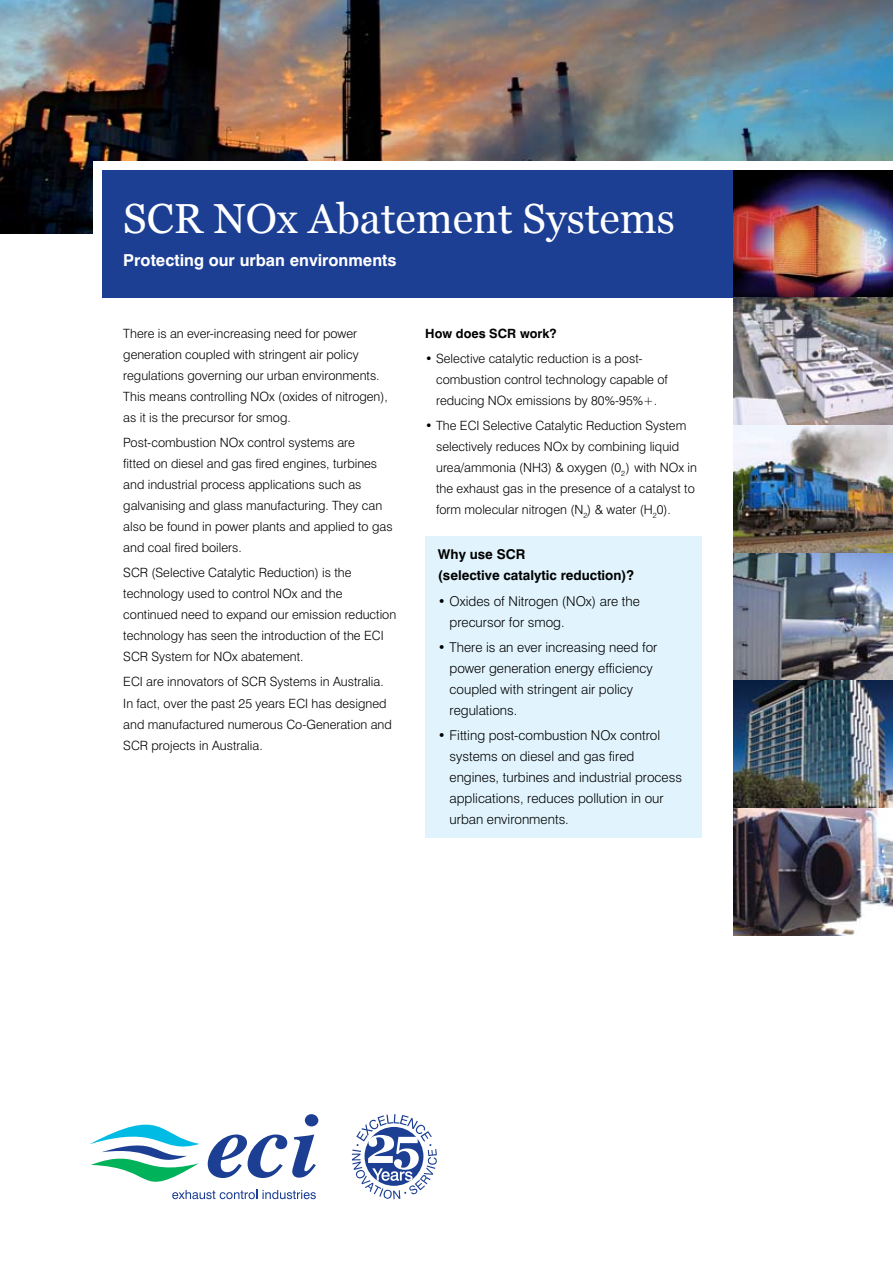
<style>
.page{position:relative;width:893px;height:1263px;background:#fff}
.page>*{position:absolute;margin:0;border:0;box-sizing:border-box;transform-origin:0 0}
.t1{font:42px "Georgia";color:#fff}
.t2{font:700 16.5px "Swiss 721 BT";color:#fff}
.t3{font:300 13.5px/21px "Swiss 721 BT";color:#000}
.t4{font:700 13.5px/21px "Swiss 721 BT";color:#000}
.t5{font:300 12.75px/21px "Swiss 721 BT";color:#000}
.t6{font:700 12.75px "Swiss 721 BT";color:#000}
</style>
<div class="page">
<img style="left:0;top:0;width:893px;height:234px">
<div style="left:94px;top:162px;width:799px;height:136px;background:#fff"></div>
<div style="left:102px;top:170px;width:791px;height:128px;background:#1c3f94"></div>
<img style="left:733px;top:170px;width:160px;height:765px">
<div style="left:305px;top:1114px;width:13px;height:12px;background:#1c3f94;border-radius:50%"></div>
<svg style="left:89px;top:1114px;width:227px;height:85px"></svg>
<svg style="left:352px;top:1114px;width:85px;height:85px"></svg>
<div style="left:425px;top:536px;width:277px;height:302px;background:#e1f4fd"></div>
<h1 class="t1" style="left:123px;top:195px;width:553px">SCR NOx Abatement Systems</h1>
<p class="t2" style="left:123px;top:250px;width:275px">Protecting our urban environments</p>
<p class="t5" style="left:123px;top:322px;width:266px">There is an ever-increasing need for power generation coupled with stringent air policy regulations governing our urban environments.<br>This means controlling NOx (oxides of nitrogen), as it is the precursor for smog.</p>
<p class="t5" style="left:123px;top:432px;width:271px">Post-combustion NOx control systems are<br>fitted on diesel and gas fired engines, turbines and industrial process applications such as galvanising and glass manufacturing. They can also be found in power plants and applied to gas and coal fired boilers.</p>
<p class="t5" style="left:123px;top:562px;width:274px">SCR (Selective Catalytic Reduction) is the technology used to control NOx and the continued need to expand our emission reduction technology has seen the introduction of the ECI SCR System for NOx abatement.</p>
<p class="t5" style="left:123px;top:671px;width:270px">ECI are innovators of SCR Systems in Australia.<br>In fact, over the past 25 years ECI has designed and manufactured numerous Co-Generation and SCR projects in Australia.</p>
<p class="t6" style="left:425px;top:325px;width:133px">How does SCR work?</p>
<p class="t5" style="left:436px;top:348px;width:233px;text-indent:-11px">• Selective catalytic reduction is a post&shy;combustion control technology capable of reducing NOx emissions by 80%-95%+.</p>
<p class="t5" style="left:436px;top:415px;width:262px;text-indent:-11px">• The ECI Selective Catalytic Reduction System selectively reduces NOx by combining liquid urea/ammonia (NH3) &amp; oxygen (0<sub>2</sub>) with NOx in the exhaust gas in the presence of a catalyst to form molecular nitrogen (N<sub>2</sub>) &amp; water (H<sub>2</sub>0).</p>
<p class="t4" style="left:438px;top:544px;width:198px">Why use SCR<br>(selective catalytic reduction)?</p>
<p class="t3" style="left:450px;top:590px;width:192px;text-indent:-12px">• Oxides of Nitrogen (NOx) are the precursor for smog.</p>
<p class="t3" style="left:450px;top:636px;width:209px;text-indent:-12px">• There is an ever increasing need for power generation energy efficiency coupled with stringent air policy regulations.</p>
<p class="t3" style="left:450px;top:725px;width:234px;text-indent:-12px">• Fitting post-combustion NOx control systems on diesel and gas fired engines, turbines and industrial process applications, reduces pollution in our urban environments.</p>
</div>
